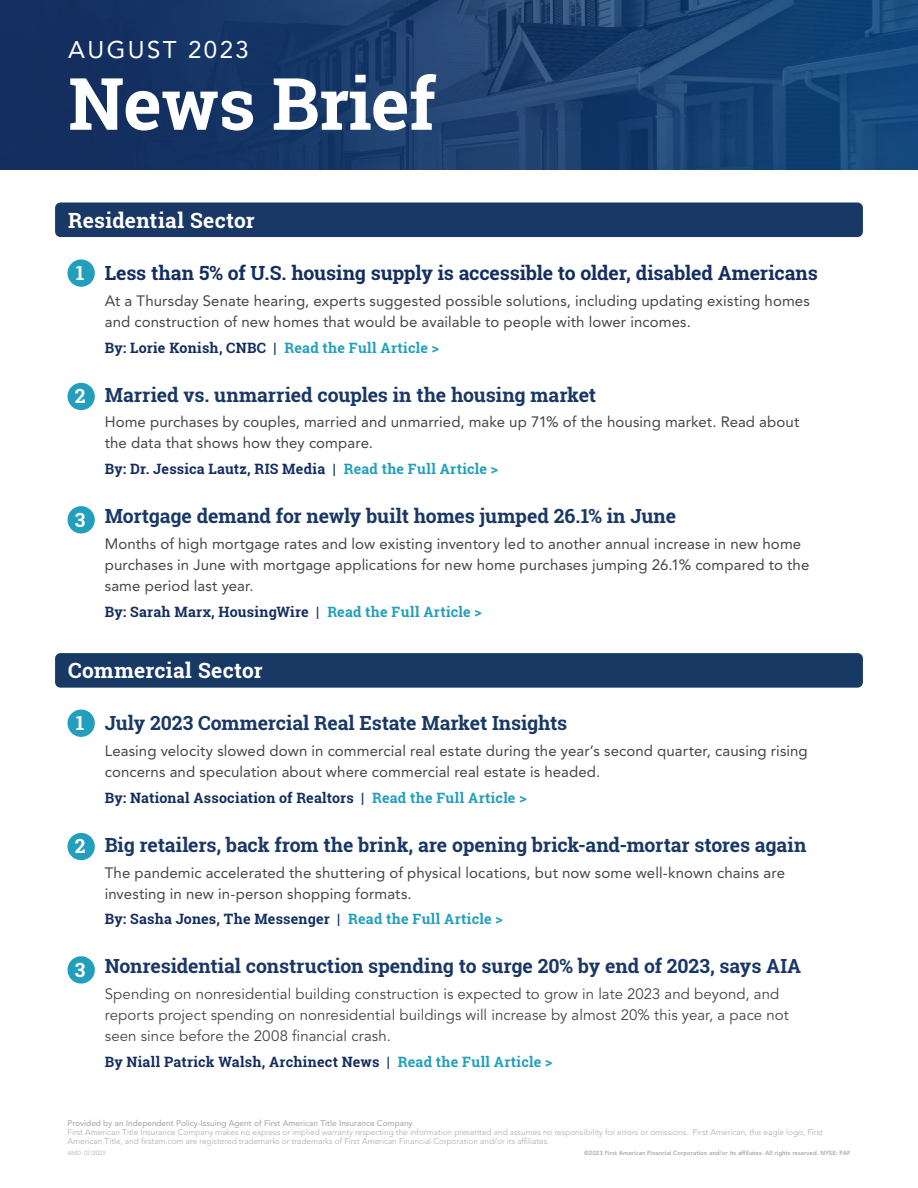
<style>
.page{position:relative;width:918px;height:1188px;background:#fff}
.page>*{position:absolute;margin:0;border:0;box-sizing:border-box;transform-origin:0 0}
.Paragraph_Style_3{font:700 72.3px "Roboto Slab";letter-spacing:-.01em;color:#fff}
.Paragraph_Style_3-2{font:24px "Avenir LT Std";letter-spacing:.1em;color:#fff}
.t1{font:700 21px "Roboto Slab";letter-spacing:.015em;color:#fff}
.t2{font:700 19.5px "Roboto Slab";letter-spacing:-.005em;color:#1a3865}
.t3{font:700 19.5px "Roboto Slab";letter-spacing:-.01em;color:#132e5f}
.t4{font:700 19.5px "Roboto Slab";color:#fff}
.t5{font:15px/21px "Avenir LT Std";letter-spacing:.005em;color:#464547}
.t6{font:15px/21px "Avenir LT Std";letter-spacing:.005em;color:#464547}
.t7{font:700 14.25px "Roboto Slab";letter-spacing:.015em;color:#132e5f}
.t8{font:300 8.25px/9px "Avenir LT Std";color:#a7a9ac}
.t9{font:500 8.25px "Avenir LT Std";color:#a7a9ac}
.t10{font:800 6px "Avenir LT Std";color:#a7a9ac}
.t11{font:300 6px "Avenir LT Std";color:#a7a9ac}
.s1{color:#229fbc}
</style>
<div class="page">
<div style="left:55px;top:202px;width:808px;height:35px;background:#1a3865;border-radius:5px"></div>
<img style="left:0;top:0;width:918px;height:170px">
<div style="left:55px;top:653px;width:808px;height:35px;background:#193965;border-radius:5px"></div>
<div style="left:68px;top:259px;width:27px;height:28px;background:#229fbc;border-radius:50%"></div>
<div style="left:68px;top:383px;width:27px;height:27px;background:#229fbc;border-radius:50%"></div>
<div style="left:68px;top:506px;width:27px;height:27px;background:#229fbc;border-radius:50%"></div>
<div style="left:68px;top:710px;width:27px;height:27px;background:#229fbc;border-radius:50%"></div>
<div style="left:68px;top:833px;width:27px;height:27px;background:#229fbc;border-radius:50%"></div>
<div style="left:68px;top:956px;width:27px;height:28px;background:#229fbc;border-radius:50%"></div>
<p class="Paragraph_Style_3-2" style="left:68px;top:36px;width:182px">AUGUST 2023</p>
<p class="Paragraph_Style_3" style="left:68px;top:54px;width:369px">News Brief</p>
<p class="t1" style="left:68px;top:206px;width:188px">Residential Sector</p>
<p class="t4" style="left:76px;top:259px;width:10px">1</p>
<p class="t4" style="left:75px;top:383px;width:12px">2</p>
<p class="t4" style="left:75px;top:506px;width:12px">3</p>
<p class="t3" style="left:105px;top:259px;width:715px">Less than 5% of U.S. housing supply is accessible to older, disabled Americans</p>
<p class="t5" style="left:105px;top:290px;width:707px">At a Thursday Senate hearing, experts suggested possible solutions, including updating existing homes and construction of new homes that would be available to people with lower incomes.</p>
<p class="t7" style="left:105px;top:338px;width:336px">By: Lorie Konish, CNBC | <span class="s1">Read the Full Article &gt;</span></p>
<p class="t2" style="left:105px;top:381px;width:493px">Married vs. unmarried couples in the housing market</p>
<p class="t5" style="left:105px;top:412px;width:696px">Home purchases by couples, married and unmarried, make up 71% of the housing market. Read about the data that shows how they compare.</p>
<p class="t7" style="left:105px;top:459px;width:395px">By: Dr. Jessica Lautz, RIS Media | <span class="s1">Read the Full Article &gt;</span></p>
<p class="t2" style="left:105px;top:503px;width:573px">Mortgage demand for newly built homes jumped 26.1% in June</p>
<p class="t5" style="left:105px;top:534px;width:706px">Months of high mortgage rates and low existing inventory led to another annual increase in new home purchases in June with mortgage applications for new home purchases jumping 26.1% compared to the same period last year.</p>
<p class="t7" style="left:105px;top:602px;width:378px">By: Sarah Marx, HousingWire | <span class="s1">Read the Full Article &gt;</span></p>
<p class="t1" style="left:68px;top:656px;width:196px">Commercial Sector</p>
<p class="t4" style="left:76px;top:710px;width:10px">1</p>
<p class="t4" style="left:75px;top:833px;width:12px">2</p>
<p class="t4" style="left:75px;top:956px;width:12px">3</p>
<p class="t2" style="left:105px;top:710px;width:464px">July 2023 Commercial Real Estate Market Insights</p>
<p class="t5" style="left:105px;top:740px;width:705px">Leasing velocity slowed down in commercial real estate during the year’s second quarter, causing rising concerns and speculation about where commercial real estate is headed.</p>
<p class="t7" style="left:105px;top:788px;width:423px">By: National Association of Realtors | <span class="s1">Read the Full Article &gt;</span></p>
<p class="t2" style="left:105px;top:831px;width:703px">Big retailers, back from the brink, are opening brick-and-mortar stores again</p>
<p class="t5" style="left:105px;top:862px;width:682px">The pandemic accelerated the shuttering of physical locations, but now some well-known chains are investing in new in-person shopping formats.</p>
<p class="t7" style="left:105px;top:909px;width:399px">By: Sasha Jones, The Messenger | <span class="s1">Read the Full Article &gt;</span></p>
<p class="t2" style="left:105px;top:953px;width:698px">Nonresidential construction spending to surge 20% by end of 2023, says AIA</p>
<p class="t6" style="left:105px;top:984px;width:685px">Spending on nonresidential building construction is expected to grow in late 2023 and beyond, and reports project spending on nonresidential buildings will increase by almost 20% this year, a pace not seen since before the 2008 financial crash.</p>
<p class="t7" style="left:105px;top:1052px;width:449px">By Niall Patrick Walsh, Archinect News | <span class="s1">Read the Full Article &gt;</span></p>
<p class="t9" style="left:68px;top:1119px;width:347px">Provided by an Independent Policy-Issuing Agent of First American Title Insurance Company</p>
<p class="t8" style="left:68px;top:1128px;width:757px">First American Title Insurance Company makes no express or implied warranty respecting the information presented and assumes no responsibility for errors or omissions. First American, the eagle logo, First<br>American Title, and firstam.com are registered trademarks or trademarks of First American Financial Corporation and/or its affiliates.</p>
<p class="t11" style="left:67px;top:1149px;width:39px">AMD: 07/2023</p>
<p class="t10" style="left:584px;top:1149px;width:268px">©2023 First American Financial Corporation and/or its affiliates. All rights reserved. NYSE: FAF</p>
</div>
